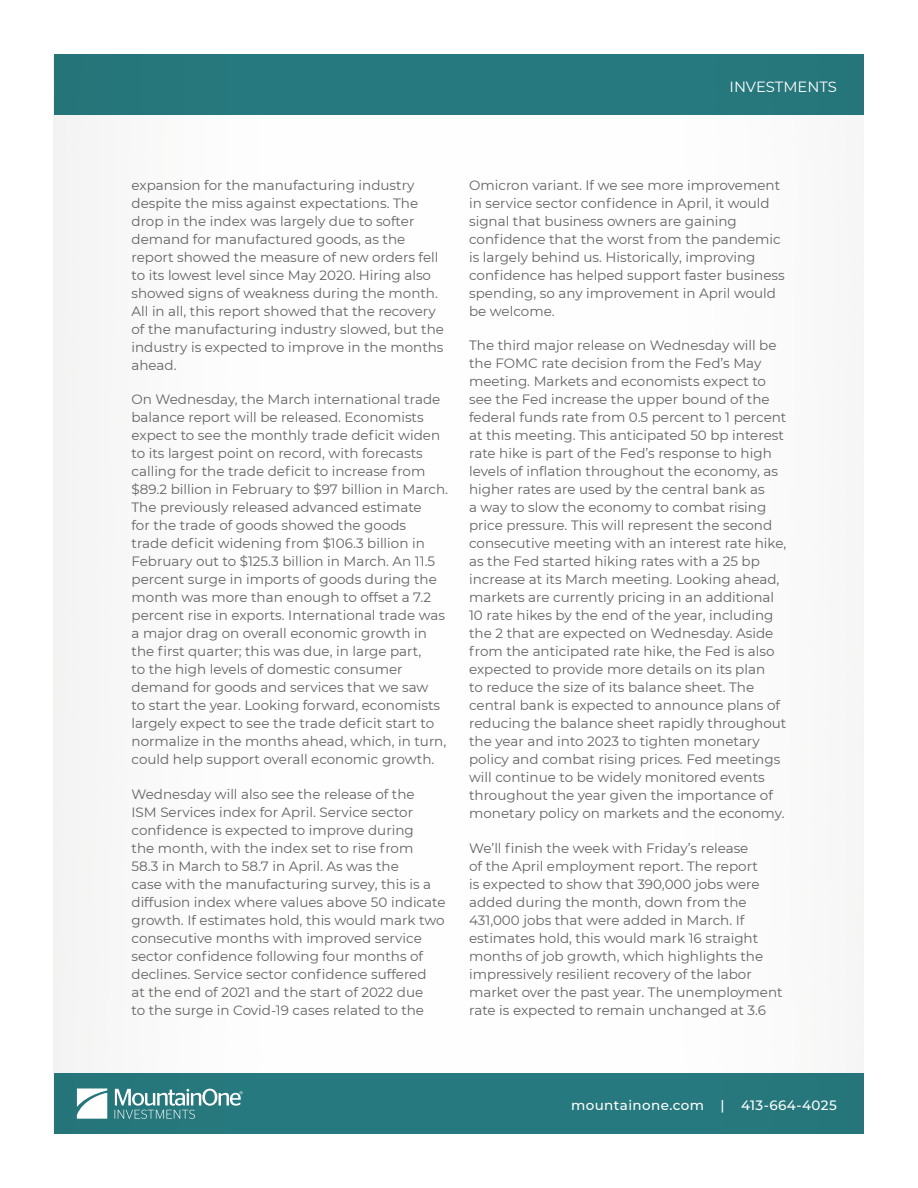
<style>
.page{position:relative;width:918px;height:1188px;background:#fff}
.page>*{position:absolute;margin:0;border:0;box-sizing:border-box;transform-origin:0 0}
.t1{font:14.85px "Montserrat";color:#fff}
.Bullets_2{font:13.5px/18px "Montserrat";color:#636366}
.t2{font:500 13.5px "Montserrat";letter-spacing:.03em;color:#fff}
</style>
<div class="page">
<div style="left:54px;top:1073px;width:810px;height:61px;background:#277a7f"></div>
<div style="left:54px;top:54px;width:810px;height:61px;background:#277a7f"></div>
<svg style="left:77px;top:1088px;width:30px;height:31px"></svg>
<svg style="left:115px;top:1089px;width:128px;height:30px"></svg>
<p class="t1" style="left:730px;top:76px;width:109px">INVESTMENTS</p>
<p class="Bullets_2" style="left:132px;top:176px;width:314px">expansion for the manufacturing industry despite the miss against expectations. The drop in the index was largely due to softer demand for manufactured goods, as the report showed the measure of new orders fell to its lowest level since May 2020. Hiring also showed signs of weakness during the month.<br>All in all, this report showed that the recovery of the manufacturing industry slowed, but the industry is expected to improve in the months ahead.</p>
<p class="Bullets_2" style="left:132px;top:390px;width:318px">On Wednesday, the March international trade balance report will be released. Economists expect to see the monthly trade deficit widen to its largest point on record, with forecasts calling for the trade deficit to increase from $89.2 billion in February to $97 billion in March.<br>The previously released advanced estimate<br>for the trade of goods showed the goods<br>trade deficit widening from $106.3 billion in February out to $125.3 billion in March. An 11.5 percent surge in imports of goods during the month was more than enough to offset a 7.2 percent rise in exports. International trade was a major drag on overall economic growth in the first quarter; this was due, in large part,<br>to the high levels of domestic consumer demand for goods and services that we saw<br>to start the year. Looking forward, economists largely expect to see the trade deficit start to normalize in the months ahead, which, in turn, could help support overall economic growth.</p>
<p class="Bullets_2" style="left:132px;top:784px;width:316px">Wednesday will also see the release of the<br>ISM Services index for April. Service sector confidence is expected to improve during<br>the month, with the index set to rise from<br>58.3 in March to 58.7 in April. As was the<br>case with the manufacturing survey, this is a diffusion index where values above 50 indicate growth. If estimates hold, this would mark two consecutive months with improved service sector confidence following four months of declines. Service sector confidence suffered<br>at the end of 2021 and the start of 2022 due<br>to the surge in Covid-19 cases related to the</p>
<p class="Bullets_2" style="left:469px;top:176px;width:317px">Omicron variant. If we see more improvement in service sector confidence in April, it would signal that business owners are gaining confidence that the worst from the pandemic is largely behind us. Historically, improving confidence has helped support faster business spending, so any improvement in April would be welcome.</p>
<p class="Bullets_2" style="left:469px;top:336px;width:319px">The third major release on Wednesday will be the FOMC rate decision from the Fed’s May meeting. Markets and economists expect to see the Fed increase the upper bound of the federal funds rate from 0.5 percent to 1 percent at this meeting. This anticipated 50 bp interest rate hike is part of the Fed’s response to high levels of inflation throughout the economy, as higher rates are used by the central bank as<br>a way to slow the economy to combat rising price pressure. This will represent the second consecutive meeting with an interest rate hike, as the Fed started hiking rates with a 25 bp increase at its March meeting. Looking ahead, markets are currently pricing in an additional 10 rate hikes by the end of the year, including the 2 that are expected on Wednesday. Aside from the anticipated rate hike, the Fed is also expected to provide more details on its plan<br>to reduce the size of its balance sheet. The central bank is expected to announce plans of reducing the balance sheet rapidly throughout the year and into 2023 to tighten monetary policy and combat rising prices. Fed meetings will continue to be widely monitored events throughout the year given the importance of monetary policy on markets and the economy.</p>
<p class="Bullets_2" style="left:469px;top:838px;width:315px">We’ll finish the week with Friday’s release<br>of the April employment report. The report<br>is expected to show that 390,000 jobs were added during the month, down from the 431,000 jobs that were added in March. If estimates hold, this would mark 16 straight months of job growth, which highlights the impressively resilient recovery of the labor market over the past year. The unemployment rate is expected to remain unchanged at 3.6</p>
<p class="t2" style="left:571px;top:1096px;width:267px">mountainone.com | 413-664-4025</p>
</div>
